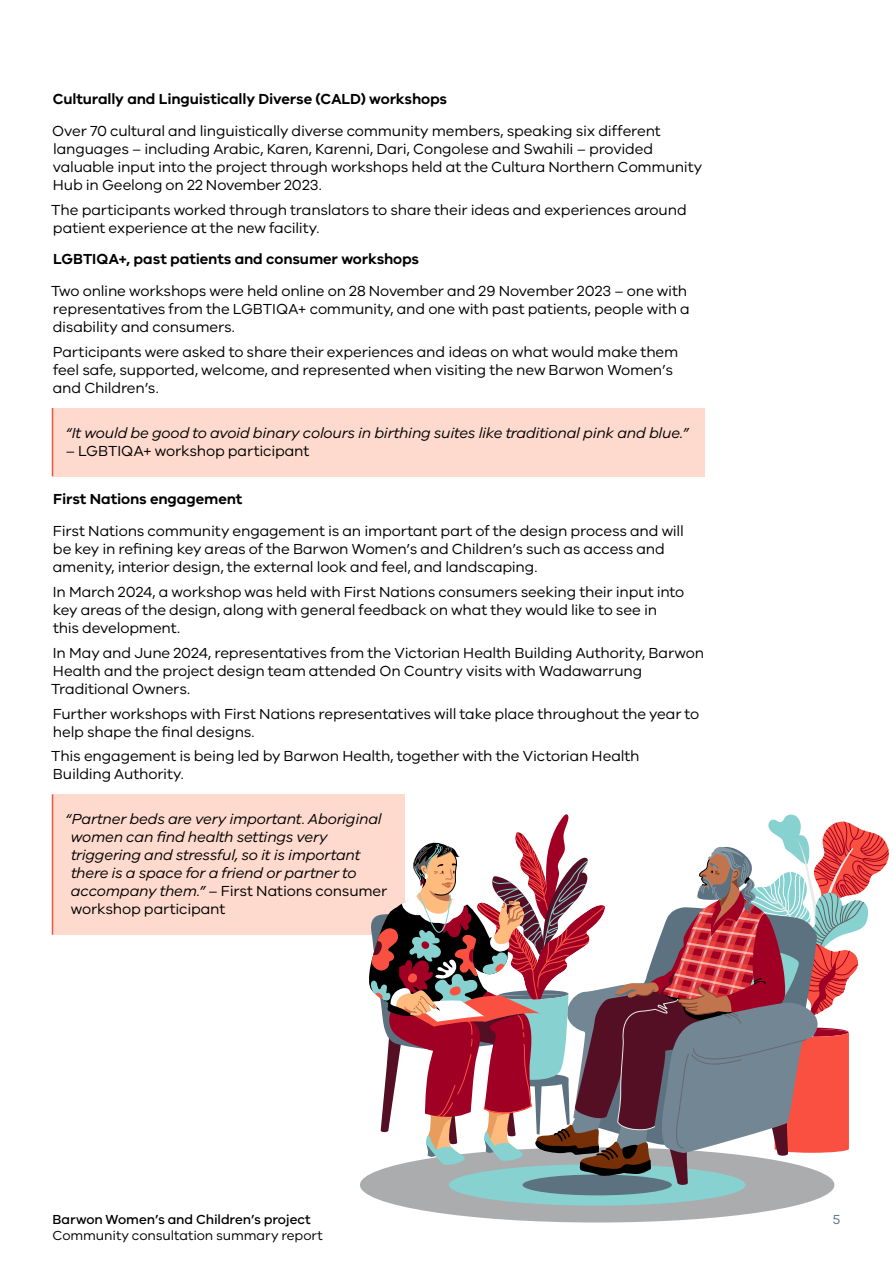
<style>
.page{position:relative;width:893px;height:1263px;background:#fff}
.page>*{position:absolute;margin:0;border:0;box-sizing:border-box;transform-origin:0 0}
.t1{font:15px/18px "VIC";letter-spacing:-.01em;color:#000}
.t2{font:italic 15px/18px "VIC";letter-spacing:-.015em;color:#000}
.t3{font:600 15px "VIC";letter-spacing:-.01em;color:#000}
.t4{font:13.5px "VIC";letter-spacing:-.005em;color:#000}
.t5{font:500 13.5px "VIC";letter-spacing:-.005em;color:#000}
.t6{font:13.5px "VIC";color:#5c7281}
.s1{font-style:normal}
</style>
<div class="page">
<div style="left:52px;top:408px;width:653px;height:68px;background:#fddacd"></div>
<hr style="left:52px;top:408px;width:1px;height:68px;background:#f05445">
<div style="left:52px;top:794px;width:653px;height:141px;background:#fddacd"></div>
<hr style="left:52px;top:794px;width:1px;height:141px;background:#f05445">
<div style="left:405px;top:782px;width:372px;height:364px;background:#fff"></div>
<div style="left:360px;top:1147px;width:474px;height:75px;background:#aaacae;border-radius:50%"></div>
<div style="left:449px;top:1164px;width:296px;height:41px;background:#88d1d1;border-radius:50%"></div>
<div style="left:522px;top:1174px;width:150px;height:21px;background:#5c7281;border-radius:50%"></div>
<svg style="left:366px;top:814px;width:523px;height:372px"></svg>
<p class="t3" style="left:53px;top:89px;width:396px">Culturally and Linguistically Diverse (CALD) workshops</p>
<p class="t1" style="left:52px;top:121px;width:652px">Over 70 cultural and linguistically diverse community members, speaking six different languages – including Arabic, Karen, Karenni, Dari, Congolese and Swahili – provided valuable input into the project through workshops held at the Cultura Northern Community Hub in Geelong on 22 November 2023.</p>
<p class="t1" style="left:51px;top:200px;width:637px">The participants worked through translators to share their ideas and experiences around patient experience at the new facility.</p>
<p class="t3" style="left:53px;top:250px;width:367px">LGBTIQA+, past patients and consumer workshops</p>
<p class="t1" style="left:51px;top:282px;width:640px">Two online workshops were held online on 28 November and 29 November 2023 – one with representatives from the LGBTIQA+ community, and one with past patients, people with a disability and consumers.</p>
<p class="t1" style="left:53px;top:342px;width:627px">Participants were asked to share their experiences and ideas on what would make them feel safe, supported, welcome, and represented when visiting the new Barwon Women’s and Children’s.</p>
<p class="t2" style="left:65px;top:423px;width:625px">“It would be good to avoid binary colours in birthing suites like traditional pink and blue.”</p>
<p class="t1" style="left:66px;top:441px;width:245px">– LGBTIQA+ workshop participant</p>
<p class="t3" style="left:53px;top:490px;width:191px">First Nations engagement</p>
<p class="t1" style="left:53px;top:522px;width:632px">First Nations community engagement is an important part of the design process and will be key in refining key areas of the Barwon Women’s and Children’s such as access and amenity, interior design, the external look and feel, and landscaping.</p>
<p class="t1" style="left:53px;top:582px;width:633px">In March 2024, a workshop was held with First Nations consumers seeking their input into key areas of the design, along with general feedback on what they would like to see in this development.</p>
<p class="t1" style="left:51px;top:643px;width:654px">In May and June 2024, representatives from the Victorian Health Building Authority, Barwon<br>Health and the project design team attended On Country visits with Wadawarrung<br>Traditional Owners.</p>
<p class="t1" style="left:53px;top:704px;width:648px">Further workshops with First Nations representatives will take place throughout the year to help shape the final designs.</p>
<p class="t1" style="left:51px;top:747px;width:590px">This engagement is being led by Barwon Health, together with the Victorian Health<br>Building Authority.</p>
<p class="t2" style="left:71px;top:810px;width:318px;text-indent:-5px">“Partner beds are very important. Aboriginal women can find health settings very triggering and stressful, so it is important there is a space for a friend or partner to accompany them.” <span class="s1">– First Nations consumer workshop participant</span></p>
<p class="t5" style="left:52px;top:1211px;width:260px">Barwon Women’s and Children’s project</p>
<p class="t4" style="left:52px;top:1227px;width:272px">Community consultation summary report</p>
<p class="t6" style="left:833px;top:1211px;width:9px">5</p>
</div>
